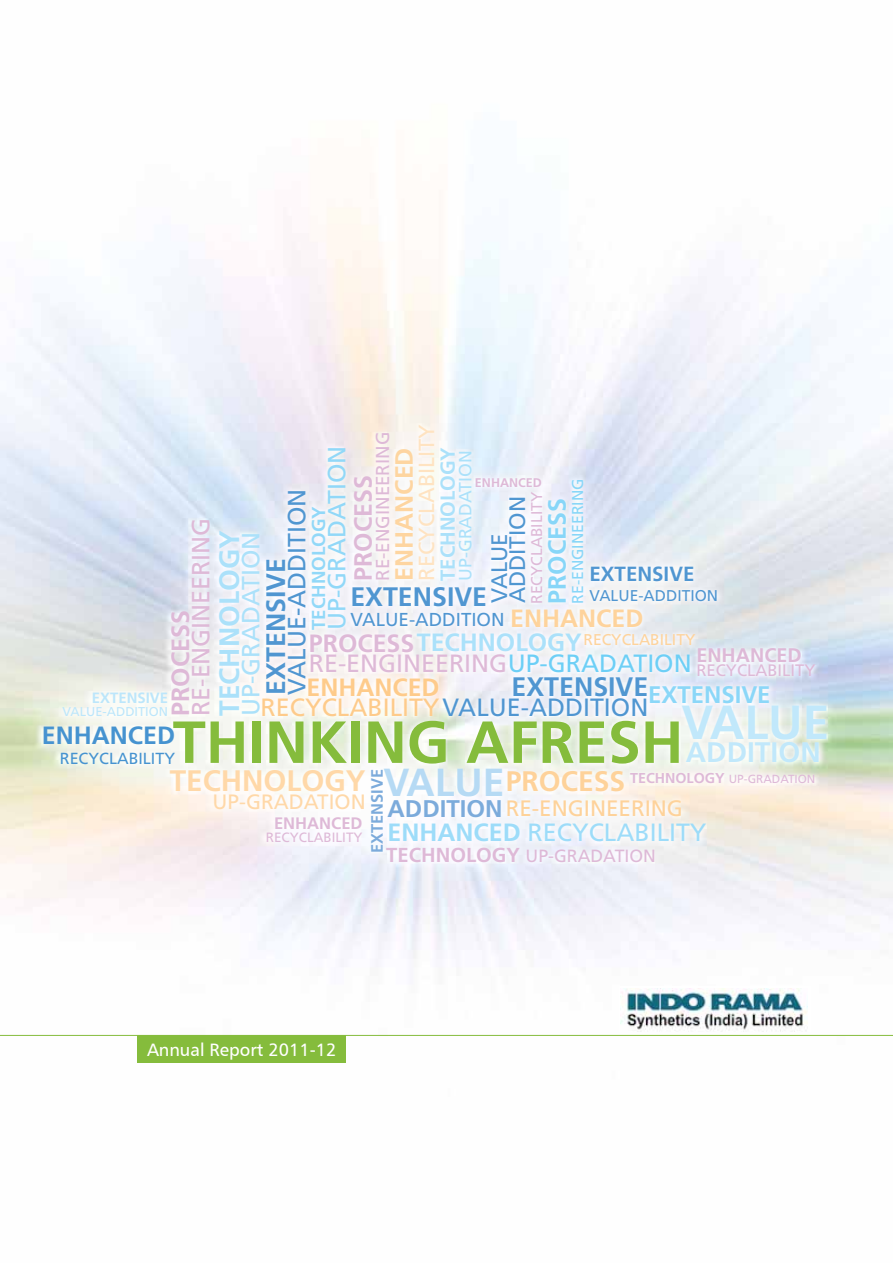
<style>
.page{position:relative;width:893px;height:1263px;background:#fff}
.page>*{position:absolute;margin:0;border:0;box-sizing:border-box;transform-origin:0 0}
.t1{font:700 59.25px "Frutiger";color:#85bc3c}
.t2{font:700 47.85px "Frutiger";color:#c1e8fb}
.t3{font:700 39.15px "Frutiger";color:#b6daf4}
.t4{font:700 29.7px "Frutiger";color:#ffd8a8}
.t5{font:700 28.2px "Frutiger";color:#c1e8fb}
.t6{font:700 28.2px "Frutiger";color:#fed29a}
.t7{font:700 28.05px "Frutiger";color:#abe1fa}
.t8{font:700 26.7px "Frutiger";color:#5096d1}
.t9{font:24.9px/20.2px "Frutiger";color:#deb9d7}
.t10{font:24.9px/20.2px "Frutiger";color:#5096d1}
.t11{font:24.9px "Frutiger";color:#9ddcf9}
.t12{font:24.9px "Frutiger";color:#abe1fa}
.t13{font:24.9px "Frutiger";color:#91d8f8}
.t14{font:700 24.9px "Frutiger";color:#4693d0}
.t15{font:700 24.9px "Frutiger";color:#fed39c}
.t16{font:700 24.9px "Frutiger";color:#fed5a0}
.t17{font:700 24.9px "Frutiger";color:#deb9d7}
.t18{font:700 24.9px "Frutiger";color:#87d6f8}
.t19{font:700 24px "Frutiger";color:#8bd7f8}
.t20{font:22.5px/18.3px "Frutiger";color:#5096d1}
.t21{font:22.35px "Frutiger";color:#fed29a}
.t22{font:21.9px "Frutiger";color:#ffe3c1}
.t23{font:20.85px "Frutiger";color:#ffd8a8}
.t24{font:700 20.55px "Frutiger";color:#5096d1}
.t25{font:700 20.25px "Frutiger";color:#abe1fa}
.t26{font:700 19.8px "Frutiger";color:#deb9d7}
.t27{font:18.75px "Frutiger";color:#deb9d7}
.t28{font:18.75px "Frutiger";color:#5096d1}
.t29{font:700 18.75px "Frutiger";color:#91d8f8}
.t30{font:18px "Humanist 777 BT Roman B";color:#fff}
.t31{font:17.7px "Frutiger";color:#deb9d7}
.t32{font:17.7px "Frutiger";color:#abe1fa}
.t33{font:16.65px "Frutiger";color:#deb9d7}
.t34{font:700 16.65px "Frutiger";color:#deb9d7}
.t35{font:700 16.5px "Frutiger";color:#7cabdb}
.t36{font:16.05px "Frutiger";color:#4693d0}
.t37{font:15.75px "Frutiger";color:#87d6f8}
.t38{font:15.6px "Frutiger";color:#5096d1}
.t39{font:15.6px "Frutiger";color:#deb9d7}
.t40{font:15.6px "Frutiger";color:#fed39c}
.t41{font:700 14.85px "Frutiger";color:#bce6fb}
.t42{font:13.5px "Frutiger";color:#deb9d7}
.t43{font:12.75px "Frutiger";color:#bce6fb}
.t44{font:700 12.6px "Frutiger";color:#deb9d7}
.t45{font:11.7px "Frutiger";color:#deb9d7}
.s1{font-weight:700}
.s2{font-weight:700;color:#abe1fa}
.s3{color:#6dcff6}
.s4{font-weight:700;color:#fecb8b}
.s5{color:#fecb8b}
.s6{font-weight:700;font-size:24.15px;color:#7cabdb}
.s7{font-weight:700;font-size:14.25px}
.s8{font-weight:700;font-size:20.25px}
</style>
<div class="page">
<img style="left:621px;top:989px;width:187px;height:42px">
<div style="left:137px;top:1035px;width:209px;height:28px;background:#85bc3c"></div>
<hr style="left:0;top:1035px;width:893px;height:1px;background:#85bc3c">
<p class="t22" style="left:414px;top:581px;width:158px;rotate:-90deg">RECYCLABILITY</p>
<p class="t27" style="left:372px;top:581px;width:150px;rotate:-90deg">RE-ENGINEERING</p>
<p class="t25" style="left:436px;top:581px;width:135px;rotate:-90deg">TECHNOLOGY</p>
<p class="t32" style="left:455px;top:581px;width:132px;rotate:-90deg">UP-GRADATION</p>
<p class="t13" style="left:322px;top:630px;width:186px;rotate:-90deg">UP-GRADATION</p>
<p class="t16" style="left:390px;top:581px;width:135px;rotate:-90deg">ENHANCED</p>
<p class="t17" style="left:349px;top:581px;width:107px;rotate:-90deg">PROCESS</p>
<p class="t44" style="left:475px;top:475px;width:68px">ENHANCED</p>
<p class="t37" style="left:568px;top:604px;width:127px;rotate:-90deg">RE-ENGINEERING</p>
<p class="t10" style="left:287px;top:695px;width:207px;rotate:-90deg">VALUE-ADDITION</p>
<p class="t39" style="left:528px;top:604px;width:113px;rotate:-90deg">RECYCLABILITY</p>
<p class="t20" style="left:490px;top:603px;width:109px;rotate:-90deg">VALUE<br>ADDITION</p>
<p class="t28" style="left:350px;top:608px;width:156px">VALUE-ADDITION</p>
<p class="t18" style="left:543px;top:604px;width:107px;rotate:-90deg">PROCESS</p>
<p class="t29" style="left:308px;top:630px;width:125px;rotate:-90deg">TECHNOLOGY</p>
<p class="t9" style="left:171px;top:716px;width:200px;rotate:-90deg"><span class="s1">PROCESS<br></span>RE-ENGINEERING</p>
<p class="t7" style="left:213px;top:716px;width:187px;rotate:-90deg">TECHNOLOGY</p>
<p class="t12" style="left:236px;top:716px;width:186px;rotate:-90deg">UP-GRADATION</p>
<p class="t8" style="left:260px;top:695px;width:138px;rotate:-90deg">EXTENSIVE</p>
<p class="t24" style="left:590px;top:562px;width:106px">EXTENSIVE</p>
<p class="t38" style="left:590px;top:587px;width:130px">VALUE-ADDITION</p>
<p class="t8" style="left:350px;top:580px;width:138px">EXTENSIVE</p>
<p class="t15" style="left:510px;top:604px;width:135px">ENHANCED</p>
<p class="t9" style="left:309px;top:632px;width:384px;line-height:21.1px"><span class="s1">PROCESS</span><span class="s2">TECHNOLOGY<br></span>RE-ENGINEERING<span class="s3">UP-GRADATION</span></p>
<p class="t40" style="left:583px;top:630px;width:113px">RECYCLABILITY</p>
<p class="t26" style="left:696px;top:644px;width:107px">ENHANCED</p>
<p class="t33" style="left:696px;top:660px;width:121px">RECYCLABILITY</p>
<p class="t8" style="left:512px;top:671px;width:138px">EXTENSIVE</p>
<p class="t10" style="left:261px;top:677px;width:389px;text-indent:46px"><span class="s4">ENHANCED<br></span><span class="s5">RECYCLABILITY</span>VALUE-ADDITION</p>
<p class="t19" style="left:648px;top:680px;width:124px">EXTENSIVE</p>
<p class="t41" style="left:92px;top:689px;width:78px">EXTENSIVE</p>
<p class="t43" style="left:63px;top:704px;width:107px">VALUE-ADDITION</p>
<p class="t2" style="left:681px;top:694px;width:149px">VALUE</p>
<p class="t1" style="left:173px;top:707px;width:512px">THINKING AFRESH</p>
<p class="t14" style="left:42px;top:721px;width:135px">ENHANCED</p>
<p class="t36" style="left:60px;top:749px;width:117px">RECYCLABILITY</p>
<p class="t5" style="left:686px;top:736px;width:136px">ADDITION</p>
<p class="t3" style="left:383px;top:760px;width:123px">VALUE</p>
<p class="t35" style="left:367px;top:853px;width:86px;rotate:-90deg">EXTENSIVE</p>
<p class="t4" style="left:170px;top:763px;width:197px">TECHNOLOGY</p>
<p class="t23" style="left:213px;top:790px;width:155px">UP-GRADATION</p>
<p class="t6" style="left:506px;top:765px;width:121px">PROCESS</p>
<p class="t21" style="left:387px;top:795px;width:297px"><span class="s6">ADDITION</span>RE-ENGINEERING</p>
<p class="t45" style="left:630px;top:772px;width:187px"><span class="s7">TECHNOLOGY</span> UP-GRADATION</p>
<p class="t34" style="left:274px;top:813px;width:90px">ENHANCED</p>
<p class="t42" style="left:266px;top:830px;width:98px">RECYCLABILITY</p>
<p class="t11" style="left:387px;top:817px;width:321px"><span class="s1">ENHANCED</span> RECYCLABILITY</p>
<p class="t31" style="left:386px;top:845px;width:271px"><span class="s8">TECHNOLOGY</span> UP-GRADATION</p>
<p class="t30" style="left:147px;top:1038px;width:191px">Annual Report 2011-12</p>
</div>
